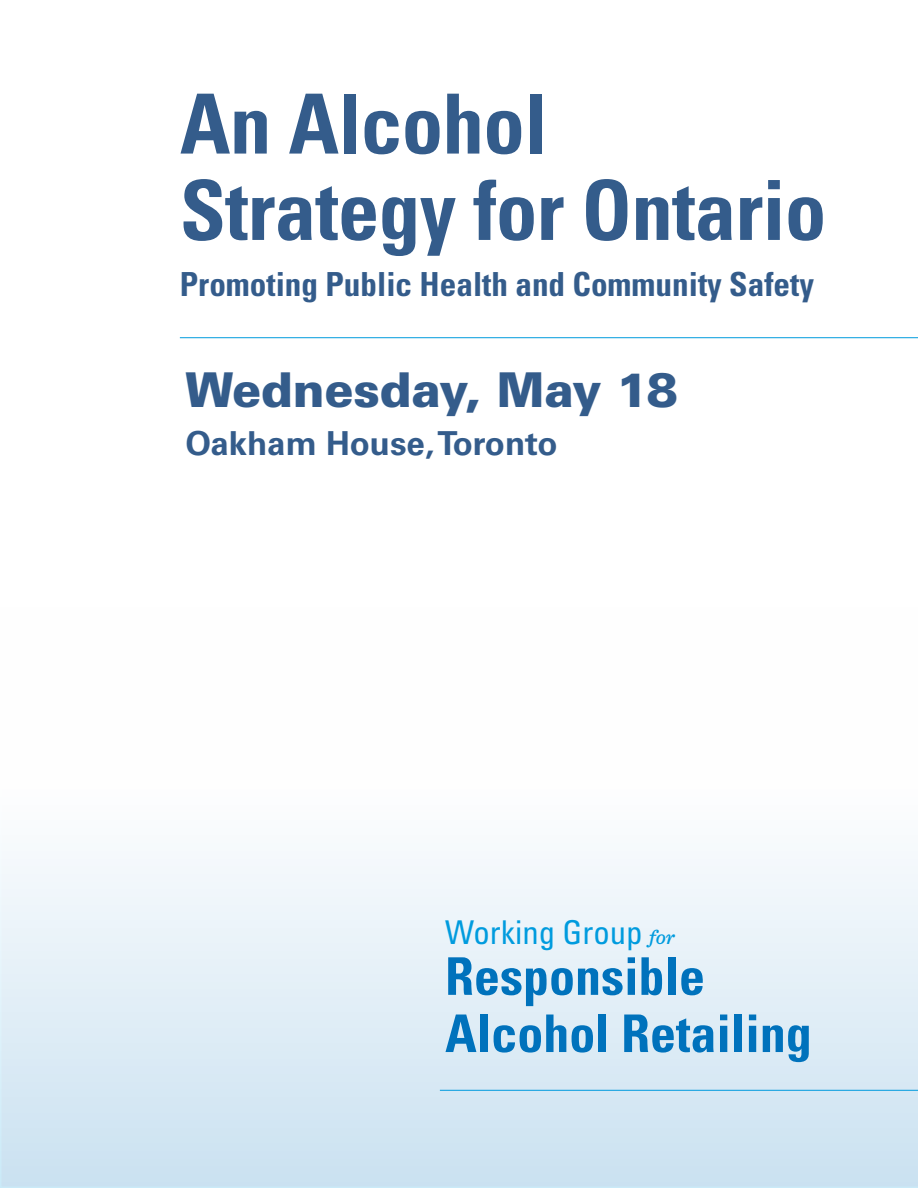
<style>
.page{position:relative;width:918px;height:1188px;background:#fff}
.page>*{position:absolute;margin:0;border:0;box-sizing:border-box;transform-origin:0 0}
.t1{font:700 condensed 82.95px/86.4px "Univers LT Std";letter-spacing:-.01em;color:#345c8b}
.t2{font:700 condensed 52.05px/57.2px "Univers LT Std";color:#0072bc}
.t3{font:900 48px "Univers LT Std";letter-spacing:-.01em;color:#345c8b}
.t4{font:700 condensed 33.15px "Univers LT Std";color:#345c8b}
.t5{font:700 33px "Univers LT Std";color:#345c8b}
.t6{font:condensed 32.7px "Univers LT Std";color:#009bde}
.s1{font-family:"Sentinel";font-weight:500;font-style:italic;font-stretch:normal;font-size:20.85px}
</style>
<div class="page">
<svg style="left:0;top:859px;width:918px;height:329px;background:#dfecf6"></svg>
<hr style="left:440px;top:1090px;width:478px;height:1px;background:#009bde">
<hr style="left:180px;top:337px;width:738px;height:1px;background:#009bde">
<h1 class="t1" style="left:180px;top:81px;width:648px">An Alcohol<br>Strategy for Ontario</h1>
<p class="t4" style="left:180px;top:264px;width:636px">Promoting Public Health and Community Safety</p>
<h3 class="t3" style="left:186px;top:360px;width:494px">Wednesday, May 18</h3>
<p class="t5" style="left:186px;top:424px;width:374px">Oakham House, Toronto</p>
<p class="t6" style="left:445px;top:911px;width:231px">Working Group <span class="s1">for</span></p>
<h2 class="t2" style="left:445px;top:948px;width:368px">Responsible<br>Alcohol Retailing</h2>
</div>
